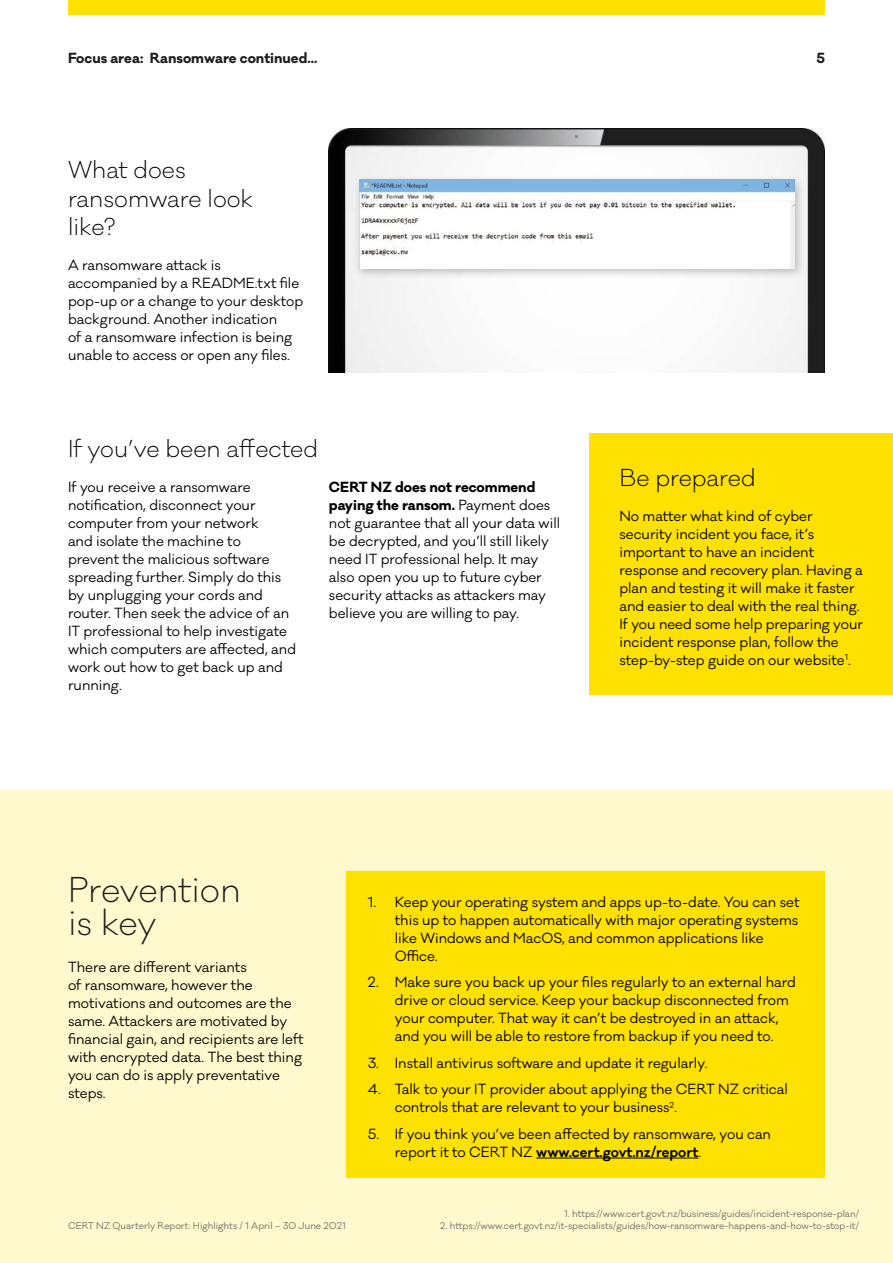
<style>
.page{position:relative;width:893px;height:1263px;background:#fff}
.page>*{position:absolute;margin:0;border:0;box-sizing:border-box;transform-origin:0 0}
.Header_2{font:300 33px/33px "Galano Classic";color:#1d1d1d}
.Header_3{font:300 22.5px/28.5px "Galano Classic";color:#000}
.Body{font:13.5px/18px "Galano Classic";color:#000}
.Page_title{font:700 13.5px "Galano Classic";color:#1d1d1d}
.Footnote{font:9px "Galano Classic";color:#6e6c66}
.s1{font-weight:700}
.s2{font-weight:600}
</style>
<div class="page">
<div style="left:68px;top:0;width:757px;height:15px;background:#ffe100"></div>
<div style="left:0;top:790px;width:893px;height:473px;background:#fff9cd"></div>
<div style="left:347px;top:872px;width:478px;height:306px;background:#ffe100"></div>
<hr style="left:536px;top:1158px;width:162px;height:1px;background:#000">
<div style="left:590px;top:433px;width:303px;height:261px;background:#ffe100"></div>
<img style="left:329px;top:129px;width:496px;height:244px">
<div style="left:354px;top:174px;width:452px;height:106px;background:#000;opacity:.25"></div>
<img style="left:359px;top:180px;width:436px;height:89px">
<p class="Page_title" style="left:68px;top:48px;width:251px">Focus area: Ransomware continued...</p>
<p class="Header_3" style="left:68px;top:156px;width:187px">What does ransomware look like?</p>
<p class="Body" style="left:68px;top:257px;width:237px">A ransomware attack is accompanied by a README.txt file pop-up or a change to your desktop background. Another indication<br>of a ransomware infection is being unable to access or open any files.</p>
<p class="Header_3" style="left:68px;top:434px;width:252px">If you’ve been affected</p>
<p class="Body" style="left:68px;top:478px;width:230px">If you receive a ransomware notification, disconnect your computer from your network<br>and isolate the machine to<br>prevent the malicious software spreading further. Simply do this by unplugging your cords and router. Then seek the advice of an<br>IT professional to help investigate which computers are affected, and work out how to get back up and running.</p>
<p class="Body" style="left:329px;top:478px;width:233px"><span class="s1">CERT NZ does not recommend paying the ransom.</span> Payment does not guarantee that all your data will be decrypted, and you’ll still likely need IT professional help. It may also open you up to future cyber security attacks as attackers may believe you are willing to pay.</p>
<p class="Page_title" style="left:816px;top:48px;width:10px">5</p>
<p class="Header_3" style="left:619px;top:463px;width:138px">Be prepared</p>
<p class="Body" style="left:619px;top:507px;width:245px">No matter what kind of cyber security incident you face, it’s important to have an incident response and recovery plan. Having a plan and testing it will make it faster and easier to deal with the real thing.<br>If you need some help preparing your incident response plan, follow the step-by-step guide on our website<sup>1</sup>.</p>
<p class="Header_2" style="left:68px;top:874px;width:174px">Prevention is key</p>
<p class="Body" style="left:68px;top:958px;width:237px">There are different variants<br>of ransomware, however the motivations and outcomes are the same. Attackers are motivated by financial gain, and recipients are left with encrypted data. The best thing you can do is apply preventative steps.</p>
<p class="Body" style="left:395px;top:893px;width:406px;text-indent:-27px">1. Keep your operating system and apps up-to-date. You can set this up to happen automatically with major operating systems like Windows and MacOS, and common applications like Office.</p>
<p class="Body" style="left:395px;top:973px;width:402px;text-indent:-27px">2. Make sure you back up your files regularly to an external hard drive or cloud service. Keep your backup disconnected from your computer. That way it can’t be destroyed in an attack, and you will be able to restore from backup if you need to.</p>
<p class="Body" style="left:368px;top:1054px;width:341px">3. Install antivirus software and update it regularly.</p>
<p class="Body" style="left:395px;top:1080px;width:395px;text-indent:-27px">4. Talk to your IT provider about applying the CERT NZ critical controls that are relevant to your business<sup>2</sup>.</p>
<p class="Body" style="left:395px;top:1125px;width:378px;text-indent:-27px">5. If you think you’ve been affected by ransomware, you can report it to CERT NZ <span class="s2">www.cert.govt.nz/report</span>.</p>
<p class="Footnote" style="left:564px;top:1208px;width:296px">1. https://www.cert.govt.nz/business/guides/incident-response-plan/</p>
<p class="Footnote" style="left:68px;top:1220px;width:279px">CERT NZ Quarterly Report: Highlights / 1 April – 30 June 2021</p>
<p class="Footnote" style="left:440px;top:1220px;width:420px">2. https://www.cert.govt.nz/it-specialists/guides/how-ransomware-happens-and-how-to-stop-it/</p>
</div>
